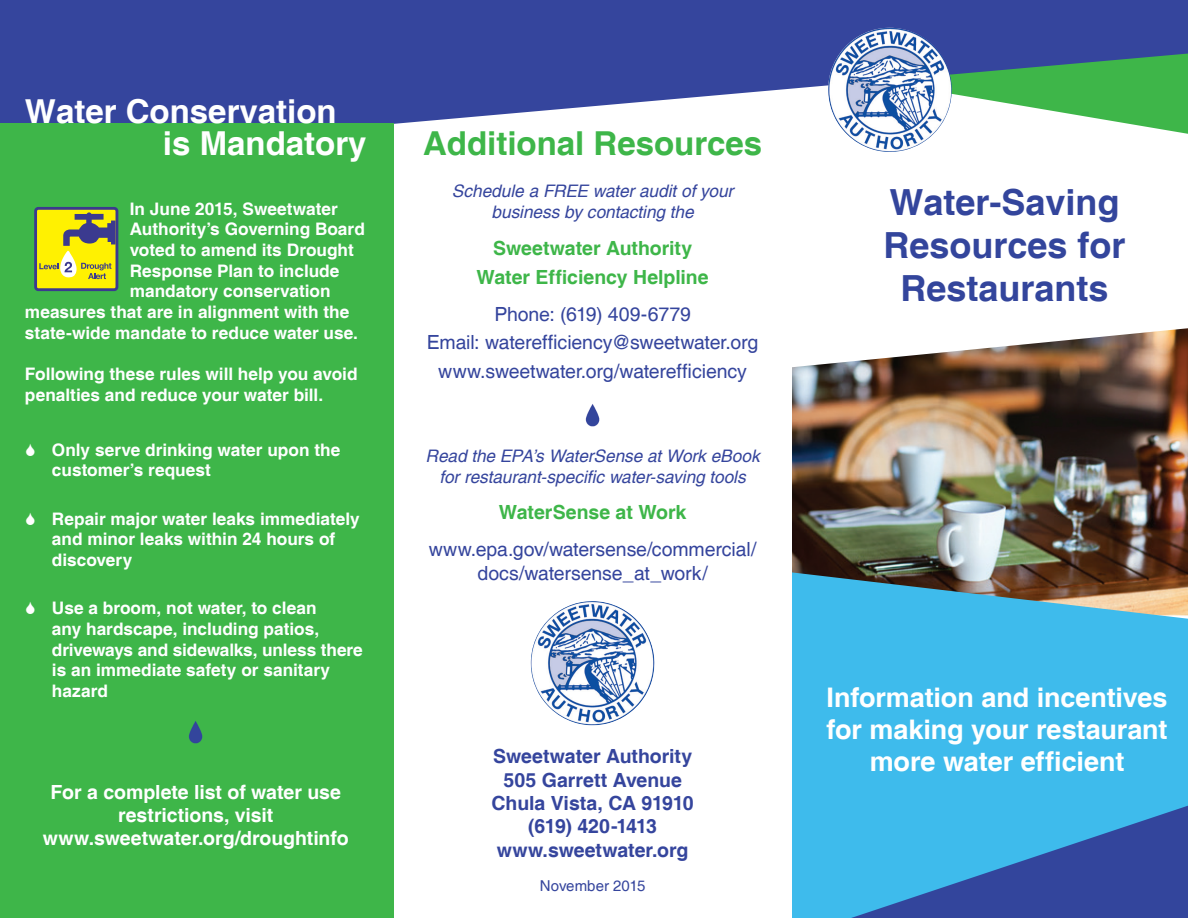
<style>
.page{position:relative;width:1188px;height:918px;background:#fff}
.page>*{position:absolute;margin:0;border:0;box-sizing:border-box;transform-origin:0 0}
.t1{font:700 36px/43.2px "Helvetica";color:#33459c;text-align:center}
.t2{font:700 33px/31.5px "Helvetica";color:#fff}
.t3{font:700 33px "Helvetica";color:#3eb649}
.t4{font:700 27px/32.4px "Helvetica";letter-spacing:-.005em;color:#fff;text-align:center}
.t5{font:19.5px/28.8px "Helvetica";letter-spacing:-.005em;color:#35459d;text-align:center}
.t6{font:700 19.5px/23.4px "Helvetica";color:#35459d;text-align:center}
.t7{font:700 19.5px/23.4px "Helvetica";color:#fff;text-align:center}
.t8{font:700 19.5px/28.8px "Helvetica";color:#3eb649;text-align:center}
.t9{font:700 17.25px/20.7px "Helvetica";color:#fff}
.t10{font:italic 17.25px/20.7px "Helvetica";letter-spacing:-.005em;color:#35459d;text-align:center}
.t11{font:15px "Helvetica";color:#35459d}
.s1{font-weight:700;color:#3eb649}
</style>
<div class="page">
<img style="left:792px;top:368px;width:396px;height:204px">
<svg style="left:792px;top:572px;width:396px;height:346px;background:#41a4d6"></svg>
<img style="left:792px;top:328px;width:396px;height:40px">
<svg style="left:1130px;top:124px;width:58px;height:10px"></svg>
<div style="left:0;top:0;width:394px;height:124px;background:#35459d"></div>
<svg style="left:394px;top:15px;width:794px;height:109px;background:#53719e"></svg>
<img style="left:828px;top:28px;width:124px;height:124px">
<div style="left:0;top:123px;width:394px;height:795px;background:#3eb649"></div>
<img style="left:531px;top:601px;width:124px;height:124px">
<div style="left:36px;top:208px;width:81px;height:82px;background:#fff101;border-radius:3px"></div>
<div style="left:34px;top:207px;width:84px;height:84px;border:3px solid #3b3a8f;border-radius:3px"></div>
<svg style="left:39px;top:212px;width:77px;height:67px"></svg>
<img style="left:188px;top:721px;width:15px;height:23px">
<img style="left:585px;top:404px;width:15px;height:23px">
<div style="left:776px;top:95px;width:16px;height:823px;background:#fff"></div>
<div style="left:0;top:0;width:1188px;height:15px;background:#35459d"></div>
<p class="t2" style="left:163px;top:98px;width:205px;text-indent:-138px">Water Conservation is Mandatory</p>
<p class="t9" style="left:130px;top:199px;width:210px">In June 2015, Sweetwater</p>
<p class="t9" style="left:130px;top:220px;width:237px">Authority’s Governing Board</p>
<p class="t9" style="left:130px;top:240px;width:226px">voted to amend its Drought</p>
<p class="t9" style="left:130px;top:261px;width:211px">Response Plan to include</p>
<p class="t9" style="left:130px;top:282px;width:202px">mandatory conservation</p>
<p class="t9" style="left:25px;top:302px;width:326px">measures that are in alignment with the</p>
<p class="t9" style="left:25px;top:323px;width:335px">state-wide mandate to reduce water use.</p>
<p class="t9" style="left:25px;top:365px;width:334px">Following these rules will help you avoid penalties and reduce your water bill.</p>
<p class="t9" style="left:52px;top:440px;width:290px">Only serve drinking water upon the customer’s request</p>
<p class="t9" style="left:52px;top:509px;width:309px">Repair major water leaks immediately and minor leaks within 24 hours of discovery</p>
<p class="t9" style="left:52px;top:599px;width:312px">Use a broom, not water, to clean<br>any hardscape, including patios, driveways and sidewalks, unless there is an immediate safety or sanitary hazard</p>
<p class="t7" style="left:43px;top:781px;width:307px">For a complete list of water use restrictions, visit www.sweetwater.org/droughtinfo</p>
<p class="t3" style="left:423px;top:123px;width:341px">Additional Resources</p>
<p class="t10" style="left:452px;top:182px;width:283px">Schedule a FREE water audit of your business by contacting the</p>
<p class="t8" style="left:477px;top:235px;width:234px">Sweetwater Authority<br>Water Efficiency Helpline</p>
<p class="t5" style="left:427px;top:300px;width:333px">Phone: (619) 409-6779<br>Email: waterefficiency@sweetwater.org www.sweetwater.org/waterefficiency</p>
<p class="t10" style="left:426px;top:446px;width:336px">Read the EPA’s WaterSense at Work eBook for restaurant-specific water-saving tools</p>
<p class="t5" style="left:429px;top:495px;width:329px;line-height:36.9px"><span class="s1">WaterSense at Work </span>www.epa.gov/watersense/commercial/</p>
<p class="t5" style="left:478px;top:559px;width:232px">docs/watersense_at_work/</p>
<p class="t6" style="left:492px;top:746px;width:204px">Sweetwater Authority<br>505 Garrett Avenue<br>Chula Vista, CA 91910 (619) 420-1413 www.sweetwater.org</p>
<p class="t11" style="left:540px;top:877px;width:107px">November 2015</p>
<p class="t1" style="left:883px;top:182px;width:244px">Water-Saving<br>Resources for<br>Restaurants</p>
<p class="t4" style="left:827px;top:682px;width:342px">Information and incentives for making your restaurant more water efficient</p>
</div>
